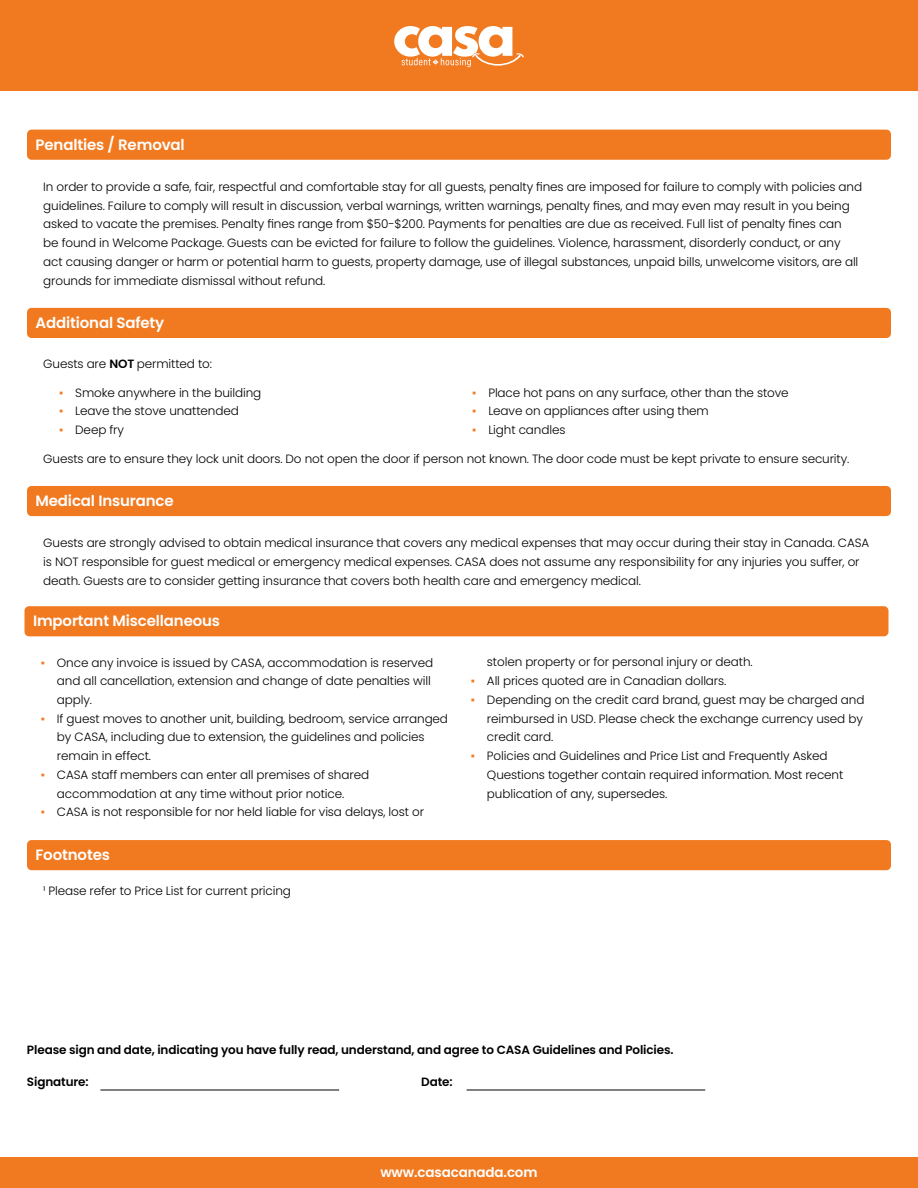
<style>
.page{position:relative;width:918px;height:1188px;background:#fff}
.page>*{position:absolute;margin:0;border:0;box-sizing:border-box;transform-origin:0 0}
.t1{font:600 15px "Poppins";letter-spacing:-.01em;color:#fff}
.t2{font:600 13.5px "Poppins";letter-spacing:-.01em;color:#fff}
.t3{font:300 12px/18.8px "Poppins";letter-spacing:-.01em;color:#000}
.t4{font:600 12px "Poppins";letter-spacing:-.01em;color:#000}
.s1{font-weight:600}
.s2{font-family:"Arial Narrow";font-weight:400;color:#f17a21}
</style>
<div class="page">
<div style="left:0;top:0;width:918px;height:91px;background:#f17a21"></div>
<svg style="left:394px;top:26px;width:130px;height:41px"></svg>
<div style="left:0;top:1158px;width:918px;height:30px;background:#f17a21"></div>
<div style="left:27px;top:486px;width:864px;height:30px;background:#f17a21;border-radius:5px"></div>
<div style="left:27px;top:130px;width:864px;height:30px;background:#f17a21;border-radius:5px"></div>
<div style="left:25px;top:606px;width:864px;height:30px;background:#f17a21;border-radius:5px"></div>
<div style="left:27px;top:308px;width:864px;height:30px;background:#f17a21;border-radius:5px"></div>
<div style="left:27px;top:840px;width:864px;height:30px;background:#f17a21;border-radius:5px"></div>
<hr style="left:100px;top:1090px;width:239px;height:1px;background:#000">
<hr style="left:467px;top:1090px;width:238px;height:1px;background:#000">
<p class="t1" style="left:36px;top:136px;width:151px">Penalties / Removal</p>
<p class="t3" style="left:43px;top:177px;width:820px">In order to provide a safe, fair, respectful and comfortable stay for all guests, penalty fines are imposed for failure to comply with policies and guidelines. Failure to comply will result in discussion, verbal warnings, written warnings, penalty fines, and may even may result in you being asked to vacate the premises. Penalty fines range from $50-$200. Payments for penalties are due as received. Full list of penalty fines can<br>be found in Welcome Package. Guests can be evicted for failure to follow the guidelines. Violence, harassment, disorderly conduct, or any act causing danger or harm or potential harm to guests, property damage, use of illegal substances, unpaid bills, unwelcome visitors, are all grounds for immediate dismissal without refund.</p>
<p class="t1" style="left:36px;top:314px;width:130px">Additional Safety</p>
<p class="t3" style="left:43px;top:354px;width:170px">Guests are <span class="s1">NOT</span> permitted to:</p>
<p class="t3" style="left:59px;top:383px;width:204px"><span class="s2">▪</span> Smoke anywhere in the building</p>
<p class="t3" style="left:59px;top:402px;width:181px"><span class="s2">▪</span> Leave the stove unattended</p>
<p class="t3" style="left:59px;top:421px;width:66px"><span class="s2">▪</span> Deep fry</p>
<p class="t3" style="left:472px;top:383px;width:318px"><span class="s2">▪</span> Place hot pans on any surface, other than the stove</p>
<p class="t3" style="left:472px;top:402px;width:238px"><span class="s2">▪</span> Leave on appliances after using them</p>
<p class="t3" style="left:472px;top:421px;width:95px"><span class="s2">▪</span> Light candles</p>
<p class="t3" style="left:43px;top:449px;width:808px">Guests are to ensure they lock unit doors. Do not open the door if person not known. The door code must be kept private to ensure security.</p>
<p class="t1" style="left:36px;top:492px;width:140px">Medical Insurance</p>
<p class="t3" style="left:43px;top:534px;width:828px">Guests are strongly advised to obtain medical insurance that covers any medical expenses that may occur during their stay in Canada. CASA is NOT responsible for guest medical or emergency medical expenses. CASA does not assume any responsibility for any injuries you suffer, or death. Guests are to consider getting insurance that covers both health care and emergency medical.</p>
<p class="t1" style="left:33px;top:612px;width:189px">Important Miscellaneous</p>
<p class="t3" style="left:57px;top:653px;width:378px;text-indent:-16px"><span class="s2">▪</span> Once any invoice is issued by CASA, accommodation is reserved and all cancellation, extension and change of date penalties will apply.</p>
<p class="t3" style="left:57px;top:709px;width:393px;text-indent:-16px"><span class="s2">▪</span> If guest moves to another unit, building, bedroom, service arranged by CASA, including due to extension, the guidelines and policies remain in effect.</p>
<p class="t3" style="left:57px;top:765px;width:314px;text-indent:-16px"><span class="s2">▪</span> CASA staff members can enter all premises of shared accommodation at any time without prior notice.</p>
<p class="t3" style="left:41px;top:803px;width:385px"><span class="s2">▪</span> CASA is not responsible for nor held liable for visa delays, lost or</p>
<p class="t1" style="left:36px;top:846px;width:76px">Footnotes</p>
<p class="t3" style="left:43px;top:882px;width:249px">¹ Please refer to Price List for current pricing</p>
<p class="t3" style="left:487px;top:653px;width:267px">stolen property or for personal injury or death.</p>
<p class="t3" style="left:471px;top:672px;width:257px"><span class="s2">▪</span> All prices quoted are in Canadian dollars.</p>
<p class="t3" style="left:487px;top:690px;width:379px;text-indent:-16px"><span class="s2">▪</span> Depending on the credit card brand, guest may be charged and reimbursed in USD. Please check the exchange currency used by credit card.</p>
<p class="t3" style="left:487px;top:747px;width:358px;text-indent:-16px"><span class="s2">▪</span> Policies and Guidelines and Price List and Frequently Asked<br>Questions together contain required information. Most recent publication of any, supersedes.</p>
<p class="t4" style="left:27px;top:1043px;width:648px">Please sign and date, indicating you have fully read, understand, and agree to CASA Guidelines and Policies.</p>
<p class="t4" style="left:27px;top:1074px;width:63px">Signature:</p>
<p class="t4" style="left:421px;top:1074px;width:33px">Date:</p>
<p class="t2" style="left:380px;top:1164px;width:159px">www.casacanada.com</p>
</div>
